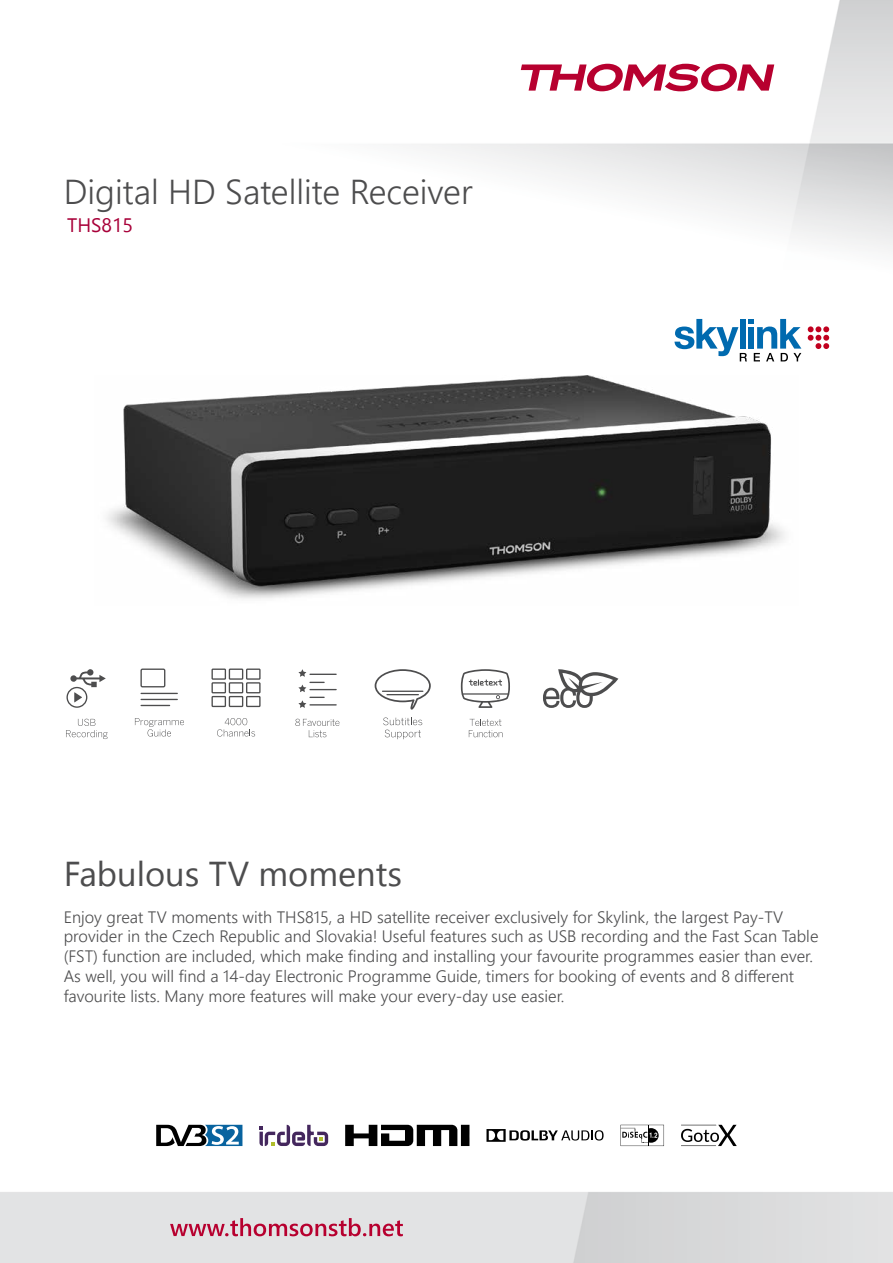
<style>
.page{position:relative;width:893px;height:1263px;background:#fff}
.page>*{position:absolute;margin:0;border:0;box-sizing:border-box;transform-origin:0 0}
.t1{font:300 34.5px "Segoe UI";color:#4d4d4e}
.t2{font:34.5px "Segoe UI";color:#4d4d4e}
.t3{font:19.5px "Segoe UI";color:#a80039}
.t4{font:300 16.5px/19.8px "Segoe UI";color:#4d4d4e}
</style>
<div class="page">
<img style="left:0;top:0;width:893px;height:1263px">
<svg style="left:521px;top:64px;width:253px;height:27px"></svg>
<svg style="left:170px;top:1218px;width:233px;height:18px;background:#d49baa"></svg>
<div style="left:64px;top:715px;width:489px;height:18px;background:#fff"></div>
<div style="left:64px;top:667px;width:489px;height:37px;background:#fff"></div>
<svg style="left:66px;top:719px;width:42px;height:20px"></svg>
<svg style="left:70px;top:669px;width:36px;height:33px"></svg>
<div style="left:66px;top:687px;width:21px;height:21px;border:1px solid #4d4d4e;border-radius:50%"></div>
<svg style="left:217px;top:718px;width:38px;height:18px"></svg>
<svg style="left:211px;top:668px;width:50px;height:40px"></svg>
<svg style="left:135px;top:718px;width:49px;height:18px"></svg>
<svg style="left:140px;top:668px;width:39px;height:39px"></svg>
<svg style="left:469px;top:719px;width:33px;height:18px"></svg>
<svg style="left:461px;top:669px;width:49px;height:39px"></svg>
<svg style="left:383px;top:717px;width:39px;height:22px"></svg>
<svg style="left:375px;top:669px;width:56px;height:41px"></svg>
<hr style="left:382px;top:691px;width:41px;height:1px;background:#4d4d4e">
<hr style="left:386px;top:694px;width:33px;height:1px;background:#4d4d4e">
<svg style="left:295px;top:719px;width:44px;height:18px"></svg>
<svg style="left:298px;top:669px;width:38px;height:39px"></svg>
<svg style="left:543px;top:669px;width:75px;height:39px"></svg>
<div style="left:156px;top:1093px;width:26px;height:85px;background:#fff"></div>
<svg style="left:156px;top:1125px;width:86px;height:21px"></svg>
<svg style="left:486px;top:1129px;width:118px;height:13px"></svg>
<svg style="left:345px;top:1125px;width:124px;height:21px"></svg>
<svg style="left:681px;top:1125px;width:56px;height:21px"></svg>
<hr style="left:681px;top:1125px;width:35px;height:1px;background:#000">
<hr style="left:681px;top:1145px;width:35px;height:1px;background:#000">
<svg style="left:259px;top:1125px;width:69px;height:21px"></svg>
<svg style="left:621px;top:1125px;width:43px;height:21px"></svg>
<img style="left:94px;top:375px;width:705px;height:230px">
<svg style="left:808px;top:326px;width:21px;height:23px"></svg>
<svg style="left:674px;top:319px;width:127px;height:42px"></svg>
<h1 class="t1" style="left:64px;top:165px;width:410px">Digital HD Satellite Receiver</h1>
<p class="t3" style="left:67px;top:211px;width:67px">THS815</p>
<h1 class="t2" style="left:64px;top:848px;width:340px">Fabulous TV moments</h1>
<p class="t4" style="left:64px;top:906px;width:756px">Enjoy great TV moments with THS815, a HD satellite receiver exclusively for Skylink, the largest Pay-TV provider in the Czech Republic and Slovakia! Useful features such as USB recording and the Fast Scan Table (FST) function are included, which make finding and installing your favourite programmes easier than ever.<br>As well, you will find a 14-day Electronic Programme Guide, timers for booking of events and 8 different favourite lists. Many more features will make your every-day use easier.</p>
</div>
